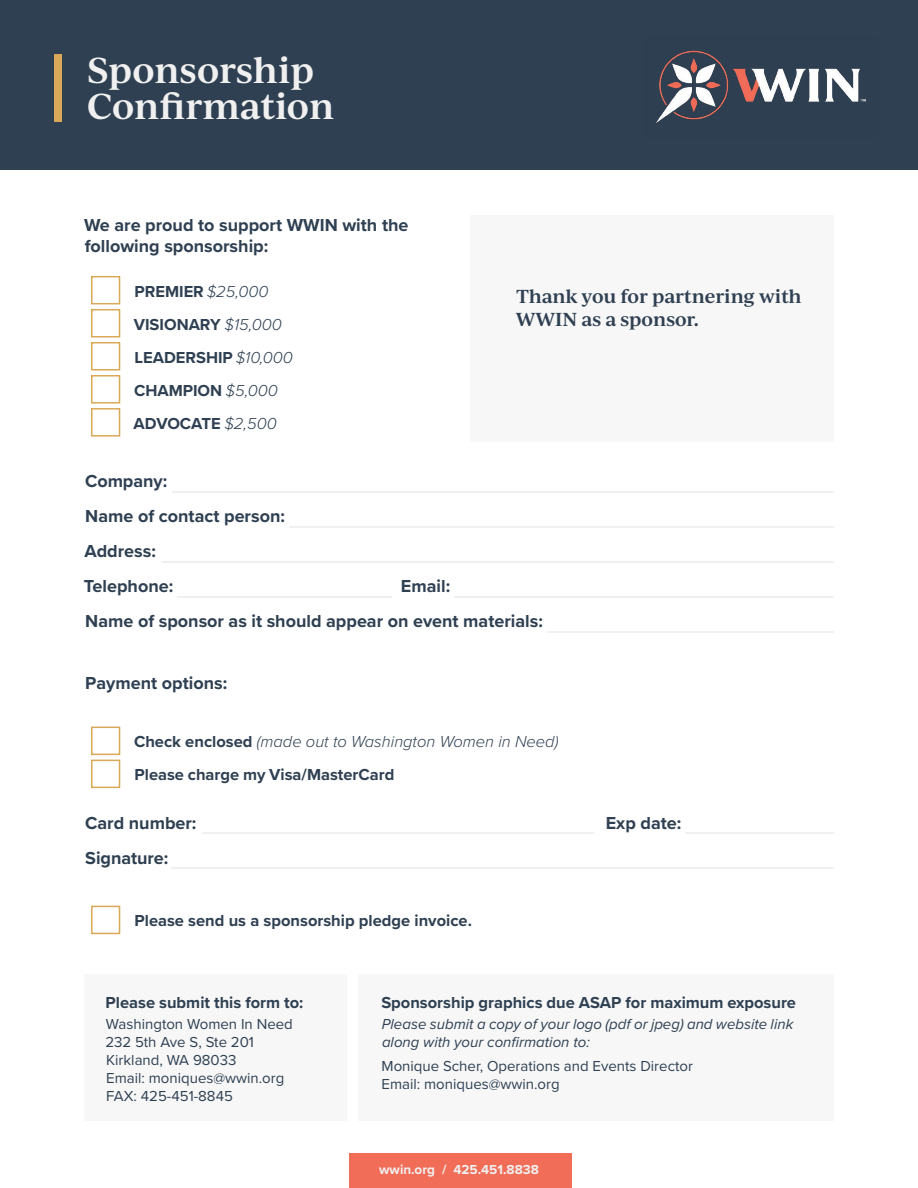
<style>
.page{position:relative;width:918px;height:1188px;background:#fff}
.page>*{position:absolute;margin:0;border:0;box-sizing:border-box;transform-origin:0 0}
.t1{font:600 34.5px/36px "Ivy Journal";color:#f0f0f0}
.t2{font:700 18px/34.8px "Proxima Nova";color:#2f4052}
.t3{font:600 18px/22.5px "Ivy Journal";color:#2f4052}
.t4{font:700 16.5px/33px "Proxima Nova";color:#2f4052}
.t5{font:15px/18px "Proxima Nova";color:#2f4052}
.t6{font:italic 15px/18px "Proxima Nova";color:#2f4052}
.t7{font:700 13.5px "Proxima Nova";color:#f0f0f0}
.s1{font-weight:300;font-style:italic}
</style>
<div class="page">
<div style="left:358px;top:975px;width:476px;height:146px;background:#f7f7f7"></div>
<div style="left:84px;top:975px;width:262px;height:146px;background:#f7f7f7"></div>
<div style="left:0;top:0;width:918px;height:170px;background:#2f4052"></div>
<img style="left:656px;top:50px;width:210px;height:73px">
<div style="left:54px;top:54px;width:8px;height:68px;background:#d9a957"></div>
<hr style="left:172px;top:492px;width:662px;height:1px;background:#f0f0f0">
<hr style="left:290px;top:527px;width:544px;height:1px;background:#f0f0f0">
<hr style="left:162px;top:561px;width:672px;height:2px;background:#f0f0f0">
<hr style="left:177px;top:596px;width:215px;height:1px;background:#f0f0f0">
<hr style="left:548px;top:631px;width:286px;height:1px;background:#f0f0f0">
<hr style="left:454px;top:596px;width:380px;height:1px;background:#f0f0f0">
<hr style="left:202px;top:833px;width:392px;height:1px;background:#f0f0f0">
<hr style="left:171px;top:868px;width:663px;height:1px;background:#f0f0f0">
<hr style="left:686px;top:833px;width:148px;height:1px;background:#f0f0f0">
<div style="left:91px;top:276px;width:29px;height:28px;border:2px solid #d9a957"></div>
<div style="left:91px;top:309px;width:29px;height:28px;border:2px solid #d9a957"></div>
<div style="left:91px;top:342px;width:29px;height:29px;border:2px solid #d9a957"></div>
<div style="left:91px;top:375px;width:29px;height:29px;border:2px solid #d9a957"></div>
<div style="left:91px;top:408px;width:29px;height:29px;border:2px solid #d9a957"></div>
<div style="left:91px;top:727px;width:29px;height:28px;border:2px solid #d9a957"></div>
<div style="left:91px;top:760px;width:29px;height:28px;border:2px solid #d9a957"></div>
<div style="left:91px;top:906px;width:29px;height:28px;border:2px solid #d9a957"></div>
<div style="left:350px;top:1153px;width:222px;height:35px;background:#f16d57"></div>
<div style="left:470px;top:215px;width:364px;height:226px;background:#f7f7f7"></div>
<h1 class="t1" style="left:87px;top:51px;width:249px">Sponsorship<br>Confirmation</h1>
<p class="t2" style="left:84px;top:214px;width:326px;line-height:21px">We are proud to support WWIN with the following sponsorship:</p>
<p class="t4" style="left:135px;top:274px;width:136px">PREMIER <span class="s1">$25,000</span></p>
<p class="t4" style="left:134px;top:307px;width:150px">VISIONARY <span class="s1">$15,000</span></p>
<p class="t4" style="left:134px;top:340px;width:161px">LEADERSHIP <span class="s1">$10,000<br></span>CHAMPION <span class="s1">$5,000<br></span>ADVOCATE <span class="s1">$2,500</span></p>
<p class="t3" style="left:516px;top:285px;width:288px">Thank you for partnering with<br>WWIN as a sponsor.</p>
<p class="t2" style="left:84px;top:464px;width:203px">Company:<br>Name of contact person:<br>Address:<br>Telephone:</p>
<p class="t2" style="left:85px;top:568px;width:459px;line-height:35.2px;text-indent:316px">Email:<br>Name of sponsor as it should appear on event materials:</p>
<p class="t2" style="left:85px;top:665px;width:144px">Payment options:</p>
<p class="t4" style="left:134px;top:725px;width:426px">Check enclosed <span class="s1">(made out to Washington Women in Need)<br></span>Please charge my Visa/MasterCard</p>
<p class="t2" style="left:85px;top:805px;width:113px">Card number:<br>Signature:</p>
<p class="t2" style="left:606px;top:805px;width:77px">Exp date:</p>
<p class="t4" style="left:135px;top:904px;width:339px">Please send us a sponsorship pledge invoice.</p>
<p class="t4" style="left:106px;top:986px;width:199px">Please submit this form to:</p>
<p class="t5" style="left:105px;top:1014px;width:189px">Washington Women In Need<br>232 5th Ave S, Ste 201<br>Kirkland, WA 98033<br>Email: moniques@wwin.org<br>FAX: 425-451-8845</p>
<p class="t4" style="left:381px;top:986px;width:416px">Sponsorship graphics due ASAP for maximum exposure</p>
<p class="t6" style="left:382px;top:1014px;width:413px">Please submit a copy of your logo (pdf or jpeg) and website link along with your confirmation to:</p>
<p class="t5" style="left:382px;top:1056px;width:313px">Monique Scher, Operations and Events Director<br>Email: moniques@wwin.org</p>
<p class="t7" style="left:379px;top:1159px;width:161px">wwin.org / 425.451.8838</p>
</div>
